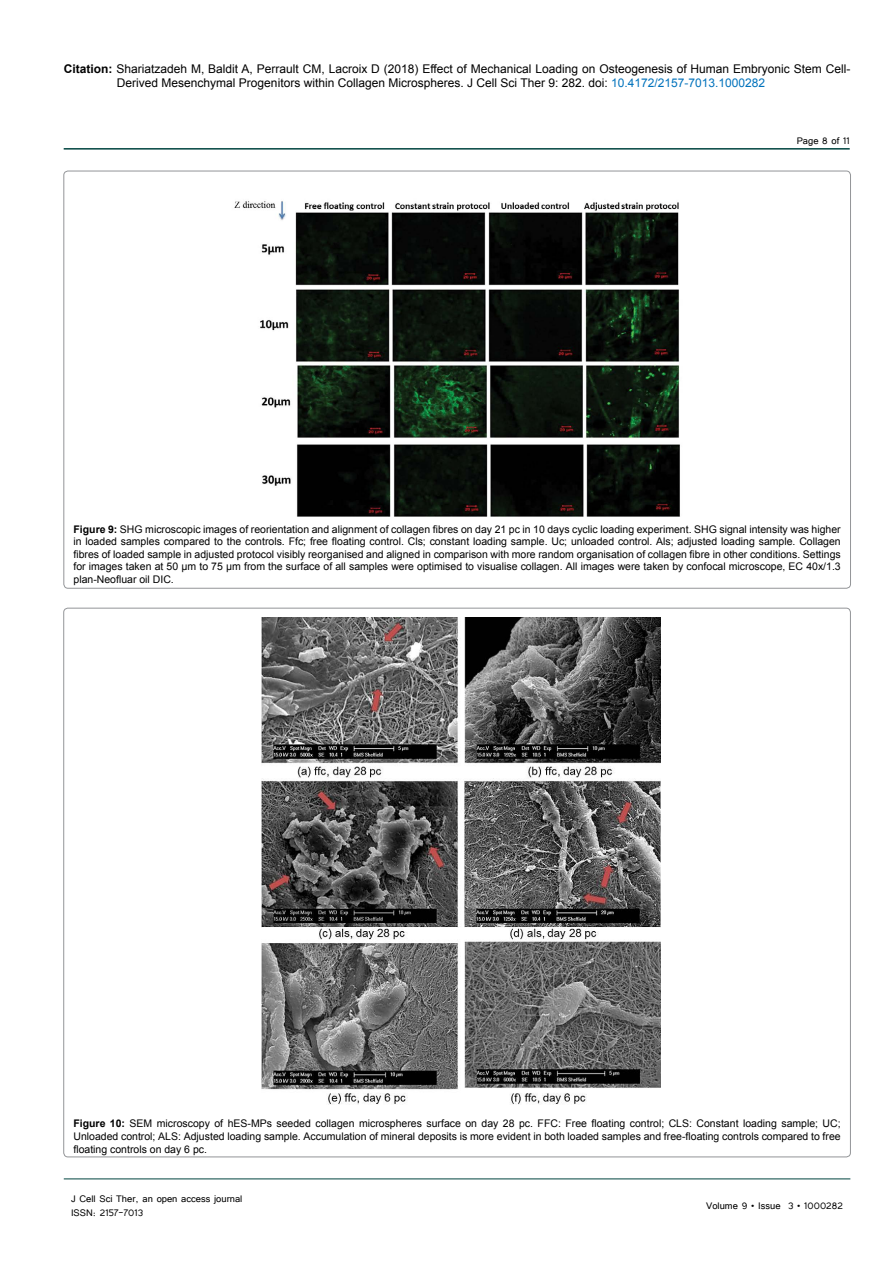
<style>
.page{position:relative;width:893px;height:1263px;background:#fff}
.page>*{position:absolute;margin:0;border:0;box-sizing:border-box;transform-origin:0 0}
.t1{font:12px/14.4px "Arial";color:#000}
.t2{font:12px/14.4px "Tunga";color:#000}
.t3{font:10.5px/12.6px "Arial";color:#000;text-align:justify}
.s1{font-weight:700}
.s2{color:#0072bc}
</style>
<div class="page">
<hr style="left:64px;top:148px;width:786px;height:2px;background:#004440">
<hr style="left:64px;top:1179px;width:786px;height:1px;background:#004440">
<img style="left:234px;top:201px;width:446px;height:315px">
<img style="left:261px;top:618px;width:399px;height:487px">
<p class="t1" style="left:117px;top:61px;width:735px;text-indent:-53px"><span class="s1">Citation:</span> Shariatzadeh M, Baldit A, Perrault CM, Lacroix D (2018) Effect of Mechanical Loading on Osteogenesis of Human Embryonic Stem Cell-<br>Derived Mesenchymal Progenitors within Collagen Microspheres. J Cell Sci Ther 9: 282. doi: <span class="s2">10.4172/2157-7013.1000282</span></p>
<p class="t2" style="left:797px;top:133px;width:55px">Page 8 of 11</p>
<p class="t3" style="left:74px;top:523px;width:769px"><span class="s1">Figure 9:</span> SHG microscopic images of reorientation and alignment of collagen fibres on day 21 pc in 10 days cyclic loading experiment. SHG signal intensity was higher in loaded samples compared to the controls. Ffc; free floating control. Cls; constant loading sample. Uc; unloaded control. Als; adjusted loading sample. Collagen fibres of loaded sample in adjusted protocol visibly reorganised and aligned in comparison with more random organisation of collagen fibre in other conditions. Settings for images taken at 50 μm to 75 μm from the surface of all samples were optimised to visualise collagen. All images were taken by confocal microscope, EC 40x/1.3 plan-Neofluar oil DIC.</p>
<p class="t3" style="left:73px;top:1117px;width:769px"><span class="s1">Figure 10:</span> SEM microscopy of hES-MPs seeded collagen microspheres surface on day 28 pc. FFC: Free floating control; CLS: Constant loading sample; UC; Unloaded control; ALS: Adjusted loading sample. Accumulation of mineral deposits is more evident in both loaded samples and free-floating controls compared to free floating controls on day 6 pc.</p>
<p class="t2" style="left:71px;top:1190px;width:173px">J Cell Sci Ther, an open access journal<br>ISSN: 2157-7013</p>
<p class="t2" style="left:706px;top:1197px;width:138px">Volume 9 • Issue 3 • 1000282</p>
</div>
